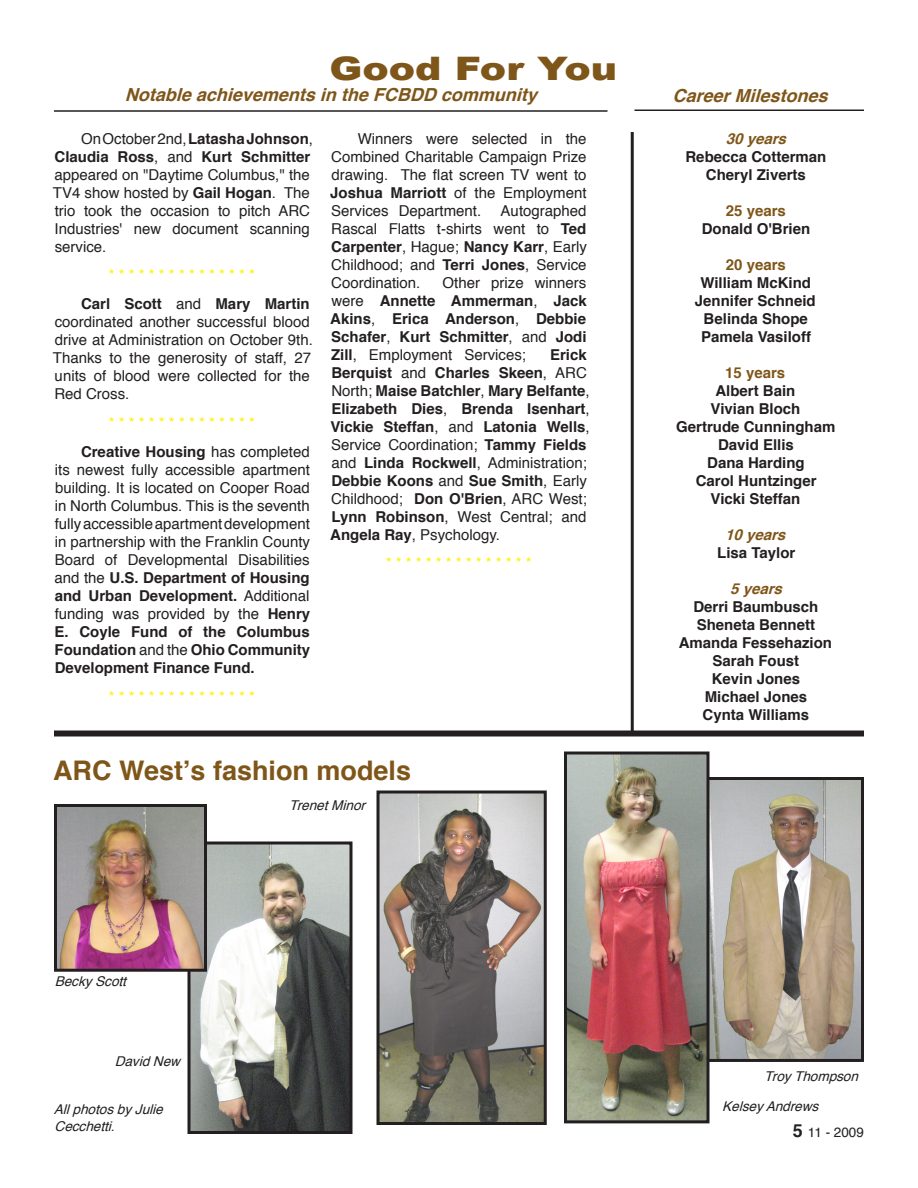
<style>
.page{position:relative;width:918px;height:1188px;background:#fff}
.page>*{position:absolute;margin:0;border:0;box-sizing:border-box;transform-origin:0 0}
.t1{font:900 32.4px "Arial";color:#7f5619;scale:1.22 1}
.t2{font:700 27px "Helvetica";color:#7f5619}
.t3{font:italic 700 18px "Helvetica";color:#7f5619}
.Dateline{font:15px/18px "Helvetica";color:#231f20;text-align:justify}
.Dateline-2{font:700 15px/18px "Helvetica";color:#231f20;text-align:justify}
.Dateline-3{font:15px "Helvetica";color:#fff101}
.t4{font:700 15px "Helvetica";color:#7f5619}
.t5{font:italic 700 15px "Helvetica";color:#7f5619}
.t6{font:italic 13.5px/16.2px "Helvetica";color:#231f20}
.t7{font:13.5px "Helvetica";color:#231f20}
.s1{font-weight:700}
.s2{font-weight:400}
.s3{font-weight:700;font-size:18px}
</style>
<div class="page">
<hr style="left:54px;top:110px;width:554px;height:2px;background:#231f20">
<hr style="left:634px;top:110px;width:230px;height:1px;background:#231f20">
<hr style="left:631px;top:132px;width:3px;height:602px;background:#231f20">
<div style="left:54px;top:730px;width:810px;height:6px;background:#231f20"></div>
<img style="left:192px;top:846px;width:156px;height:284px">
<div style="left:188px;top:842px;width:164px;height:292px;border:3px solid #231f20"></div>
<img style="left:58px;top:808px;width:145px;height:160px">
<div style="left:54px;top:804px;width:153px;height:168px;border:3px solid #231f20"></div>
<img style="left:380px;top:794px;width:163px;height:327px">
<div style="left:376px;top:790px;width:171px;height:335px;border:3px solid #231f20"></div>
<img style="left:710px;top:781px;width:150px;height:277px">
<div style="left:705px;top:777px;width:159px;height:285px;border:3px solid #231f20"></div>
<img style="left:568px;top:756px;width:138px;height:363px">
<div style="left:564px;top:752px;width:146px;height:371px;border:3px solid #231f20"></div>
<p class="t1" style="left:329px;top:50px;width:238px">Good For You</p>
<p class="t3" style="left:125px;top:78px;width:422px">NotableachievementsintheFCBDDcommunity</p>
<p class="Dateline" style="left:53px;top:129px;width:262px;text-align:left;text-indent:28px">OnOctober2nd,<span class="s1">Latasha Johnson</span>,<br><span class="s1">Claudia Ross</span>, and <span class="s1">Kurt Schmitter </span>appeared on "Daytime Columbus," the<br>TV4 show hosted by <span class="s1">Gail Hogan</span>. The trio took the occasion to pitch ARC<br>Industries' new document scanning service.</p>
<p class="Dateline-3" style="left:109px;top:262px;width:147px">***************</p>
<p class="Dateline" style="left:53px;top:294px;width:262px;text-align:left;text-indent:28px"><span class="s1">Carl Scott</span> and <span class="s1">Mary Martin </span>coordinated another successful blood drive at Administration on October 9th.<br>Thanks to the generosity of staff, 27 units of blood were collected for the<br>Red Cross.</p>
<p class="Dateline-3" style="left:109px;top:410px;width:147px">***************</p>
<p class="Dateline" style="left:55px;top:442px;width:257px;text-indent:26px"><span class="s1">Creative Housing</span> has completed its newest fully accessible apartment building. It is located on Cooper Road in North Columbus. This is the seventh fullyaccessibleapartmentdevelopment in partnership with the Franklin County Board of Developmental Disabilities and the <span class="s1">U.S. Department of Housing and Urban Development.</span> Additional funding was provided by the <span class="s1">Henry E. Coyle Fund of the Columbus Foundation</span> and the <span class="s1">Ohio Community Development Finance Fund.</span></p>
<p class="Dateline-3" style="left:109px;top:683px;width:147px">***************</p>
<p class="Dateline" style="left:330px;top:129px;width:258px;text-indent:27px">Winners were selected in the Combined Charitable Campaign Prize drawing. The flat screen TV went to <span class="s1">Joshua Marriott</span> of the Employment Services Department.</p>
<p class="Dateline" style="left:331px;top:201px;width:257px;text-indent:169px">Autographed Rascal Flatts t-shirts went to <span class="s1">Ted Carpenter</span>, Hague; <span class="s1">Nancy Karr</span>, Early Childhood; and <span class="s1">Terri Jones</span>, Service Coordination.</p>
<p class="Dateline-2" style="left:330px;top:272px;width:258px;text-indent:112px"><span class="s2">Other prize winners were</span> Annette Ammerman<span class="s2">,</span> Jack Akins<span class="s2">,</span> Erica Anderson<span class="s2">,</span> Debbie Schafer<span class="s2">,</span> Kurt Schmitter<span class="s2">, and</span> Jodi Zill<span class="s2">, Employment Services;</span></p>
<p class="Dateline-2" style="left:330px;top:344px;width:261px;text-align:left;text-indent:220px">Erick<br>Berquist <span class="s2">and</span> Charles Skeen<span class="s2">, ARC<br>North;</span> Maise Batchler<span class="s2">,</span> Mary Belfante<span class="s2">,<br></span>Elizabeth Dies<span class="s2">,</span> Brenda Isenhart<span class="s2">,<br></span>Vickie Steffan<span class="s2">, and</span> Latonia Wells<span class="s2">,<br>Service Coordination;</span> Tammy Fields <span class="s2">and</span> Linda Rockwell<span class="s2">, Administration;<br></span>Debbie Koons <span class="s2">and</span> Sue Smith<span class="s2">, Early<br>Childhood;</span> Don O'Brien<span class="s2">, ARC West;<br></span>Lynn Robinson<span class="s2">, West Central; and<br></span>Angela Ray<span class="s2">, Psychology.</span></p>
<p class="Dateline-3" style="left:386px;top:550px;width:147px">***************</p>
<p class="t2" style="left:53px;top:746px;width:360px">ARC West’s fashion models</p>
<p class="t6" style="left:289px;top:797px;width:83px">Trenet Minor</p>
<p class="t3" style="left:672px;top:80px;width:165px">CareerMilestones</p>
<p class="t5" style="left:726px;top:125px;width:68px">30years</p>
<p class="Dateline-2" style="left:686px;top:146px;width:142px">Rebecca Cotterman</p>
<p class="Dateline-2" style="left:706px;top:164px;width:102px">Cheryl Ziverts</p>
<p class="t4" style="left:726px;top:197px;width:62px">25 years</p>
<p class="Dateline-2" style="left:702px;top:218px;width:110px">Donald O'Brien</p>
<p class="t4" style="left:726px;top:251px;width:62px">20 years</p>
<p class="Dateline-2" style="left:700px;top:272px;width:112px">William McKind</p>
<p class="Dateline-2" style="left:695px;top:290px;width:122px">Jennifer Schneid</p>
<p class="Dateline-2" style="left:704px;top:308px;width:106px">Belinda Shope</p>
<p class="Dateline-2" style="left:701px;top:326px;width:112px">Pamela Vasiloff</p>
<p class="t4" style="left:725px;top:359px;width:62px">15 years</p>
<p class="Dateline-2" style="left:715px;top:380px;width:82px">Albert Bain</p>
<p class="Dateline-2" style="left:711px;top:398px;width:91px">Vivian Bloch</p>
<p class="Dateline-2" style="left:676px;top:416px;width:161px">Gertrude Cunningham</p>
<p class="Dateline-2" style="left:718px;top:434px;width:77px">David Ellis</p>
<p class="Dateline-2" style="left:707px;top:452px;width:99px">Dana Harding</p>
<p class="Dateline-2" style="left:696px;top:470px;width:122px">Carol Huntzinger</p>
<p class="Dateline-2" style="left:711px;top:488px;width:91px">Vicki Steffan</p>
<p class="t5" style="left:725px;top:521px;width:68px">10years</p>
<p class="Dateline-2" style="left:717px;top:542px;width:80px">Lisa Taylor</p>
<p class="t5" style="left:730px;top:575px;width:60px">5years</p>
<p class="Dateline-2" style="left:693px;top:596px;width:127px">Derri Baumbusch</p>
<p class="Dateline-2" style="left:697px;top:614px;width:120px">Sheneta Bennett</p>
<p class="Dateline-2" style="left:679px;top:632px;width:155px">Amanda Fessehazion</p>
<p class="Dateline-2" style="left:713px;top:650px;width:88px">Sarah Foust</p>
<p class="Dateline-2" style="left:712px;top:668px;width:90px">Kevin Jones</p>
<p class="Dateline-2" style="left:705px;top:686px;width:104px">Michael Jones</p>
<p class="Dateline-2" style="left:703px;top:704px;width:108px">Cynta Williams</p>
<p class="t6" style="left:55px;top:973px;width:79px">Becky Scott</p>
<p class="t6" style="left:115px;top:1053px;width:73px">David New</p>
<p class="t6" style="left:54px;top:1101px;width:116px">All photos by Julie<br>Cecchetti.</p>
<p class="t6" style="left:764px;top:1067px;width:101px">Troy Thompson</p>
<p class="t6" style="left:722px;top:1098px;width:104px">Kelsey Andrews</p>
<p class="t7" style="left:793px;top:1120px;width:73px"><span class="s3">5</span> 11 - 2009</p>
</div>
